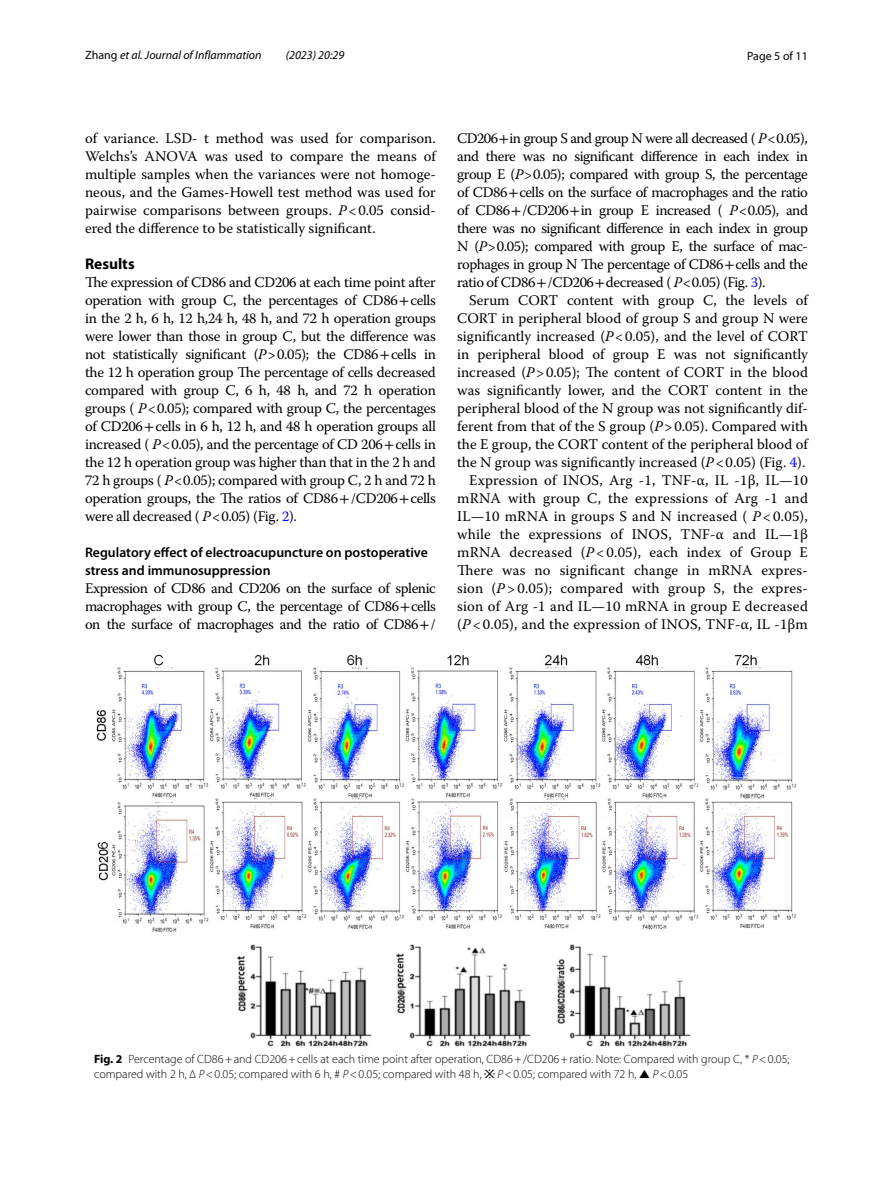
<style>
.page{position:relative;width:893px;height:1187px;background:#fff}
.page>*{position:absolute;margin:0;border:0;box-sizing:border-box;transform-origin:0 0}
.t1{font:700 15.45px "Myriad Pro";color:#000}
.t2{font:14.7px/18px "Warnock Pro";color:#000;text-align:justify}
.t3{font:600 13.8px/18px "Myriad Pro";color:#000}
.t4{font:300 12px/15px "Myriad Pro";color:#000}
.t5{font:italic 12px "Myriad Pro";color:#000}
.t6{font:12px "Myriad Pro";color:#000}
.s1{font-style:normal}
.s2{font-style:italic}
.s3{font-family:"STIX"}
.s4{color:#00f}
.s5{font-weight:700}
.s6{font-family:"Code 2000";font-weight:400}
</style>
<div class="page">
<img style="left:96px;top:654px;width:701px;height:393px">
<p class="t5" style="left:85px;top:48px;width:178px"><span class="s1">Zhang</span> et al. Journal of Inflammation</p>
<p class="t5" style="left:286px;top:48px;width:60px">(2023) 20:29</p>
<p class="t6" style="left:747px;top:48px;width:62px">Page 5 of 11</p>
<p class="t2" style="left:85px;top:128px;width:352px">of variance. LSD- t method was used for comparison.<br>Welchs’s ANOVA was used to compare the means of multiple samples when the variances were not homoge&shy;neous, and the Games-Howell test method was used for pairwise comparisons between groups. <span class="s2">P</span>&lt;0.05 consid&shy;ered the difference to be statistically significant.</p>
<p class="t1" style="left:85px;top:253px;width:51px">Results</p>
<p class="t2" style="left:85px;top:272px;width:352px">The expression of CD86 and CD206 at each time point after operation with group C, the percentages of CD86<span class="s3">+</span>cells in the 2 h, 6 h, 12 h,24 h, 48 h, and 72 h operation groups were lower than those in group C, but the difference was not statistically significant (<span class="s2">P</span>&gt;0.05); the CD86<span class="s3">+</span>cells in the 12 h operation group The percentage of cells decreased compared with group C, 6 h, 48 h, and 72 h operation groups ( <span class="s2">P</span>&lt;0.05); compared with group C, the percentages of CD206<span class="s3">+</span>cells in 6 h, 12 h, and 48 h operation groups all increased ( <span class="s2">P</span>&lt;0.05), and the percentage of CD 206<span class="s3">+</span>cells in the 12 h operation group was higher than that in the 2 h and 72 h groups ( <span class="s2">P</span>&lt;0.05); compared with group C, 2 h and 72 h operation groups, the The ratios of CD86<span class="s3">+</span>/CD206<span class="s3">+</span>cells were all decreased ( <span class="s2">P</span>&lt;0.05) (Fig. <span class="s4">2</span>).</p>
<p class="t3" style="left:85px;top:543px;width:344px">Regulatory effect of electroacupuncture on postoperative stress and immunosuppression</p>
<p class="t2" style="left:85px;top:578px;width:352px">Expression of CD86 and CD206 on the surface of splenic macrophages with group C, the percentage of CD86<span class="s3">+</span>cells on the surface of macrophages and the ratio of CD86<span class="s3">+</span>/</p>
<p class="t2" style="left:457px;top:129px;width:352px">CD206<span class="s3">+</span>in group S and group N were all decreased ( <span class="s2">P</span>&lt;0.05), and there was no significant difference in each index in group E (<span class="s2">P</span>&gt;0.05); compared with group S, the percentage of CD86<span class="s3">+</span>cells on the surface of macrophages and the ratio of CD86<span class="s3">+</span>/CD206<span class="s3">+</span>in group E increased ( <span class="s2">P</span>&lt;0.05), and there was no significant difference in each index in group N (<span class="s2">P</span>&gt;0.05); compared with group E, the surface of mac&shy;rophages in group N The percentage of CD86<span class="s3">+</span>cells and the ratio of CD86<span class="s3">+</span>/CD206<span class="s3">+</span>decreased ( <span class="s2">P</span>&lt;0.05) (Fig. <span class="s4">3</span>).</p>
<p class="t2" style="left:457px;top:291px;width:352px;text-align:right">Serum CORT content with group C, the levels of CORT in peripheral blood of group S and group N were significantly increased (<span class="s2">P</span>&lt;0.05), and the level of CORT in peripheral blood of group E was not significantly increased (<span class="s2">P</span>&gt;0.05); The content of CORT in the blood was significantly lower, and the CORT content in the peripheral blood of the N group was not significantly dif&shy;ferent from that of the S group (<span class="s2">P</span>&gt;0.05). Compared with the E group, the CORT content of the peripheral blood of the N group was significantly increased (<span class="s2">P</span>&lt;0.05) (Fig. <span class="s4">4</span>).<br>Expression of INOS, Arg -1, TNF-α, IL -1β, IL—10 mRNA with group C, the expressions of Arg -1 and IL—10 mRNA in groups S and N increased ( <span class="s2">P</span> &lt; 0.05), while the expressions of INOS, TNF-α and IL—1β mRNA decreased (<span class="s2">P</span> &lt; 0.05), each index of Group E There was no significant change in mRNA expres&shy;sion (<span class="s2">P</span> &gt; 0.05); compared with group S, the expres&shy;sion of Arg -1 and IL—10 mRNA in group E decreased (<span class="s2">P</span> &lt; 0.05), and the expression of INOS, TNF-α, IL -1βm</p>
<p class="t4" style="left:94px;top:1051px;width:697px"><span class="s5">Fig. 2</span> Percentage of CD86+and CD206+cells at each time point after operation, CD86+/CD206+ratio. Note: Compared with group C, * <span class="s2">P</span>&lt;0.05; compared with 2 h, ∆ <span class="s2">P</span>&lt;0.05; compared with 6 h, # <span class="s2">P</span>&lt;0.05; compared with 48 h, <span class="s6">※</span> <span class="s2">P</span>&lt;0.05; compared with 72 h, <span class="s6">▲</span> <span class="s2">P</span>&lt;0.05</p>
</div>
